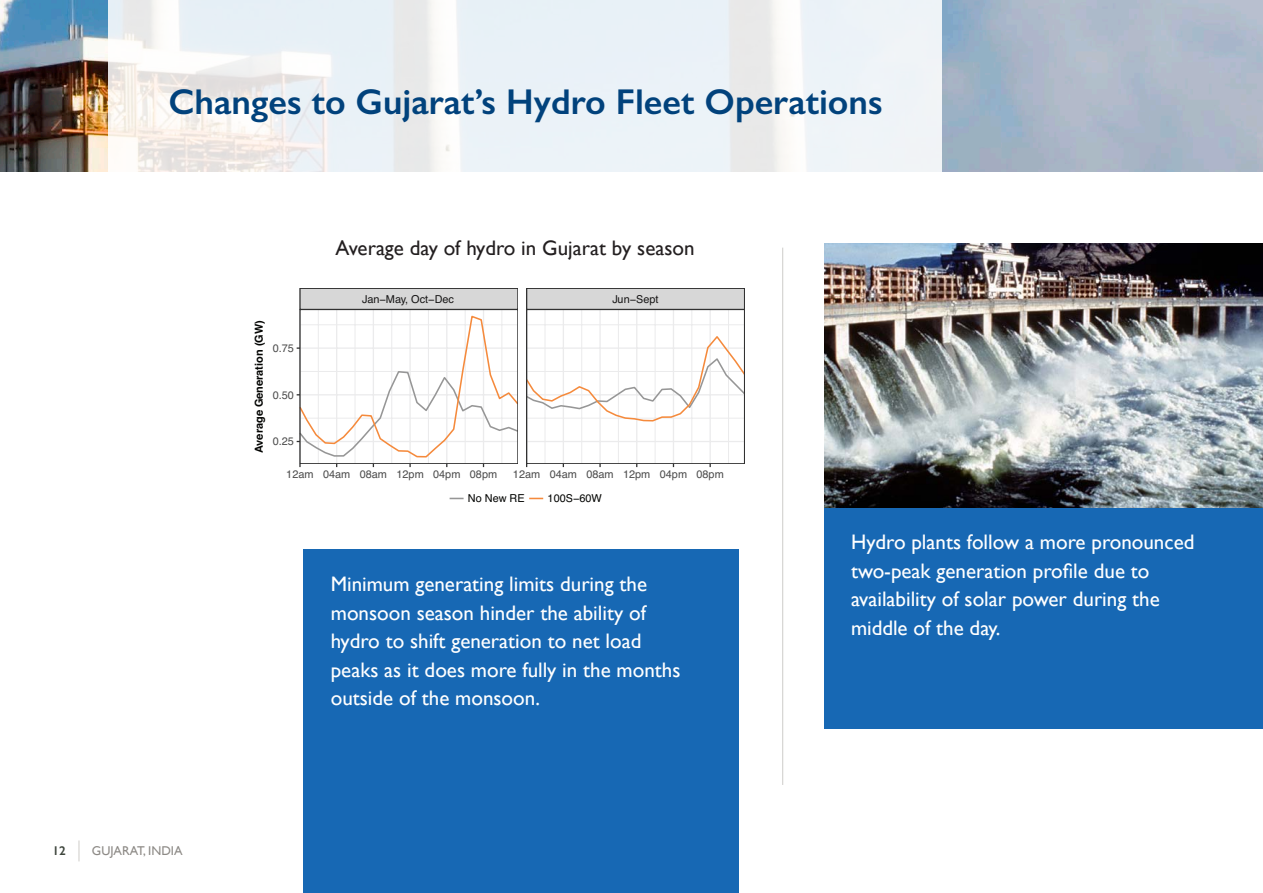
<style>
.page{position:relative;width:1263px;height:893px;background:#fff}
.page>*{position:absolute;margin:0;border:0;box-sizing:border-box;transform-origin:0 0}
.t1{font:600 36px "Gill Sans";color:#01427c}
.callout_larger_text{font:21px/28.5px "Gill Sans";color:#fff}
.t2{font:21px "Gill Sans";color:#231f20}
.t3{font:12.75px "Gill Sans";color:#8d8a86}
.t4{font:600 12.75px "Gill Sans";color:#3e463d}
.t5{font:10.95px "Helvetica";color:#4c4c4c}
.t6{font:10.95px "Helvetica";color:#181717}
.t7{font:700 10.95px "Helvetica";color:#040503}
.t8{font:10.95px "Helvetica";color:#040503}
</style>
<div class="page">
<img style="left:0;top:0;width:1263px;height:172px">
<svg style="left:108px;top:0;width:834px;height:172px;fill:#ebf2f7"></svg>
<div style="left:824px;top:508px;width:439px;height:220px;background:#1768b4"></div>
<div style="left:304px;top:550px;width:435px;height:343px;background:#1768b4"></div>
<hr style="left:501px;top:309px;width:1px;height:155px;background:#ebebec">
<hr style="left:465px;top:309px;width:1px;height:155px;background:#ebebec">
<hr style="left:428px;top:309px;width:1px;height:155px;background:#ebebec">
<hr style="left:391px;top:309px;width:1px;height:155px;background:#ebebec">
<hr style="left:355px;top:309px;width:1px;height:155px;background:#ebebec">
<hr style="left:318px;top:309px;width:1px;height:155px;background:#ebebec">
<hr style="left:483px;top:309px;width:1px;height:155px;background:#ebebec">
<hr style="left:446px;top:309px;width:1px;height:155px;background:#ebebec">
<hr style="left:409px;top:309px;width:2px;height:155px;background:#ebebec">
<hr style="left:373px;top:309px;width:1px;height:155px;background:#ebebec">
<hr style="left:336px;top:309px;width:1px;height:155px;background:#ebebec">
<hr style="left:728px;top:309px;width:1px;height:155px;background:#ebebec">
<hr style="left:691px;top:309px;width:1px;height:155px;background:#ebebec">
<hr style="left:655px;top:309px;width:1px;height:155px;background:#ebebec">
<hr style="left:618px;top:309px;width:1px;height:155px;background:#ebebec">
<hr style="left:581px;top:309px;width:1px;height:155px;background:#ebebec">
<hr style="left:545px;top:309px;width:1px;height:155px;background:#ebebec">
<hr style="left:527px;top:324px;width:217px;height:1px;background:#ebebec">
<hr style="left:709px;top:309px;width:2px;height:155px;background:#ebebec">
<hr style="left:673px;top:309px;width:1px;height:155px;background:#ebebec">
<hr style="left:636px;top:309px;width:1px;height:155px;background:#ebebec">
<hr style="left:599px;top:309px;width:2px;height:155px;background:#ebebec">
<hr style="left:563px;top:309px;width:1px;height:155px;background:#ebebec">
<hr style="left:527px;top:441px;width:217px;height:1px;background:#ebebec">
<svg style="left:529px;top:336px;width:213px;height:86px"></svg>
<div style="left:527px;top:309px;width:217px;height:155px;border:1px solid #313131"></div>
<div style="left:300px;top:288px;width:218px;height:21px;background:#d7d7d7"></div>
<div style="left:300px;top:288px;width:218px;height:21px;border:1px solid #313131"></div>
<div style="left:527px;top:288px;width:217px;height:21px;background:#d7d7d7"></div>
<div style="left:527px;top:288px;width:217px;height:21px;border:1px solid #313131"></div>
<svg style="left:297px;top:314px;width:221px;height:153px"></svg>
<svg style="left:450px;top:498px;width:14px;height:1px"></svg>
<svg style="left:529px;top:498px;width:14px;height:1px"></svg>
<img style="left:824px;top:243px;width:438px;height:265px">
<hr style="left:782px;top:248px;width:1px;height:537px;background:#ceccc9">
<svg style="left:79px;top:840px;width:1px;height:21px"></svg>
<h2 class="t1" style="left:168px;top:80px;width:716px">Changes to Gujarat’s Hydro Fleet Operations</h2>
<p class="t2" style="left:335px;top:236px;width:361px">Average day of hydro in Gujarat by season</p>
<p class="t7" style="left:250px;top:453px;width:134px;rotate:-90deg">Average Generation (GW)</p>
<p class="t5" style="left:273px;top:340px;width:23px">0.75</p>
<p class="t5" style="left:273px;top:386px;width:23px">0.50</p>
<p class="t5" style="left:273px;top:433px;width:23px">0.25</p>
<p class="t6" style="left:362px;top:290px;width:93px">Jan−May, Oct−Dec</p>
<p class="t6" style="left:612px;top:290px;width:48px">Jun−Sept</p>
<p class="t5" style="left:286px;top:465px;width:212px">12am 04am 08am 12pm 04pm 08pm</p>
<p class="t5" style="left:513px;top:465px;width:212px">12am 04am 08am 12pm 04pm 08pm</p>
<p class="t4" style="left:52px;top:843px;width:15px">12</p>
<p class="t3" style="left:92px;top:844px;width:92px">GUJARAT, INDIA</p>
<p class="t8" style="left:468px;top:490px;width:58px">No New RE</p>
<p class="t8" style="left:548px;top:490px;width:56px">100S−60W</p>
<p class="callout_larger_text" style="left:331px;top:570px;width:351px">Minimum generating limits during the monsoon season hinder the ability of hydro to shift generation to net load peaks as it does more fully in the months outside of the monsoon.</p>
<p class="callout_larger_text" style="left:851px;top:528px;width:345px">Hydro plants follow a more pronounced two-peak generation profile due to availability of solar power during the middle of the day.</p>
</div>
